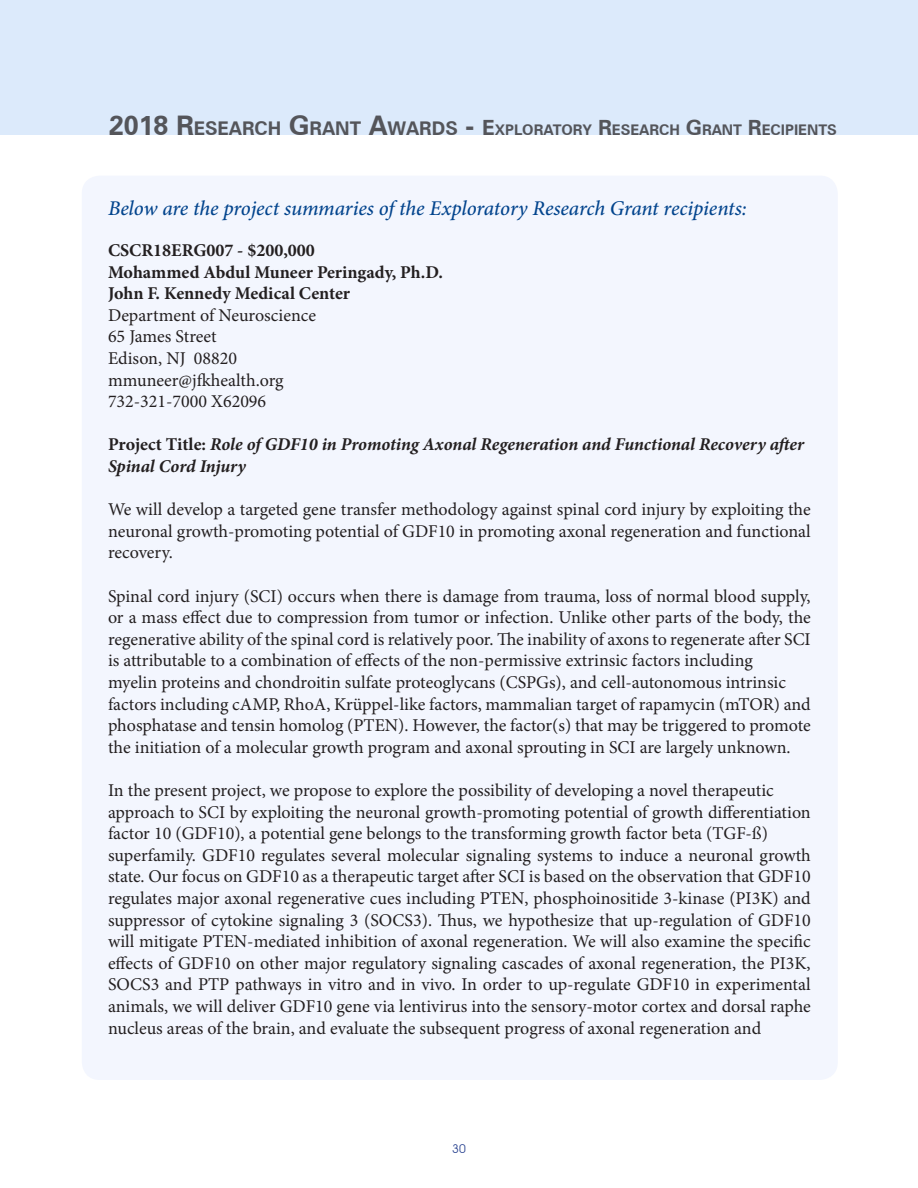
<style>
.page{position:relative;width:918px;height:1188px;background:#fff}
.page>*{position:absolute;margin:0;border:0;box-sizing:border-box;transform-origin:0 0}
.t1{font:italic 500 21px "Minion Pro";letter-spacing:-.01em;color:#02448d}
.t2{font:18px/21.6px "Minion Pro";color:#231f20;text-align:justify}
.t3{font:italic 700 18px/21.6px "Minion Pro";letter-spacing:-.005em;color:#231f20}
.t4{font:700 18px "Minion Pro";color:#231f20}
.t5{font:700 14.7px "Zurich BT";color:#54555a}
.t6{font:12px "Avant Garde IT Cby BT";color:#253f8e}
.s1{font-size:27px}
.s2{font-size:18.9px}
.s3{font-size:21px}
.s4{font-style:normal}
</style>
<div class="page">
<div style="left:0;top:0;width:918px;height:135px;background:#dceafb"></div>
<div style="left:82px;top:176px;width:756px;height:904px;background:#f3f6fe;border-radius:18px"></div>
<p class="t5" style="left:109px;top:121px;width:730px"><span class="s1">2018 R</span><span class="s2">ESEARCH</span> <span class="s1">G</span><span class="s2">RANT</span> <span class="s1">A</span><span class="s2">WARDS</span> <span class="s1">-</span> <span class="s3">E</span>XPLORATORY <span class="s3">R</span>ESEARCH <span class="s3">G</span>RANT <span class="s3">R</span>ECIPIENTS</p>
<p class="t1" style="left:108px;top:194px;width:640px">Below are the project summaries of the Exploratory Research Grant recipients:</p>
<p class="t4" style="left:108px;top:238px;width:208px">CSCR18ERG007 - $200,000</p>
<p class="t4" style="left:108px;top:259px;width:336px">Mohammed Abdul Muneer Peringady, Ph.D.</p>
<p class="t4" style="left:108px;top:281px;width:244px">John F. Kennedy Medical Center</p>
<p class="t2" style="left:108px;top:304px;width:210px">Department of Neuroscience</p>
<p class="t2" style="left:108px;top:326px;width:110px">65 James Street</p>
<p class="t2" style="left:108px;top:348px;width:131px">Edison, NJ 08820</p>
<p class="t2" style="left:108px;top:369px;width:177px">mmuneer@jfkhealth.org</p>
<p class="t2" style="left:108px;top:391px;width:160px">732-321-7000 X62096</p>
<p class="t3" style="left:108px;top:434px;width:698px"><span class="s4">Project Title:</span> Role of GDF10 in Promoting Axonal Regeneration and Functional Recovery after<br>Spinal Cord Injury</p>
<p class="t2" style="left:108px;top:499px;width:704px">We will develop a targeted gene transfer methodology against spinal cord injury by exploiting the neuronal growth-promoting potential of GDF10 in promoting axonal regeneration and functional recovery.</p>
<p class="t2" style="left:108px;top:585px;width:704px">Spinal cord injury (SCI) occurs when there is damage from trauma, loss of normal blood supply, or a mass effect due to compression from tumor or infection. Unlike other parts of the body, the regenerative ability of the spinal cord is relatively poor. The inability of axons to regenerate after SCI is attributable to a combination of effects of the non-permissive extrinsic factors including</p>
<p class="t2" style="left:108px;top:672px;width:680px">myelin proteins and chondroitin sulfate proteoglycans (CSPGs), and cell-autonomous intrinsic</p>
<p class="t2" style="left:108px;top:693px;width:704px">factors including cAMP, RhoA, Krüppel-like factors, mammalian target of rapamycin (mTOR) and phosphatase and tensin homolog (PTEN). However, the factor(s) that may be triggered to promote the initiation of a molecular growth program and axonal sprouting in SCI are largely unknown.</p>
<p class="t2" style="left:108px;top:780px;width:667px">In the present project, we propose to explore the possibility of developing a novel therapeutic</p>
<p class="t2" style="left:108px;top:801px;width:704px">approach to SCI by exploiting the neuronal growth-promoting potential of growth differentiation factor 10 (GDF10), a potential gene belongs to the transforming growth factor beta (TGF-ß)</p>
<p class="t2" style="left:108px;top:844px;width:704px">superfamily. GDF10 regulates several molecular signaling systems to induce a neuronal growth state. Our focus on GDF10 as a therapeutic target after SCI is based on the observation that GDF10 regulates major axonal regenerative cues including PTEN, phosphoinositide 3-kinase (PI3K) and suppressor of cytokine signaling 3 (SOCS3). Thus, we hypothesize that up-regulation of GDF10 will mitigate PTEN-mediated inhibition of axonal regeneration. We will also examine the specific effects of GDF10 on other major regulatory signaling cascades of axonal regeneration, the PI3K, SOCS3 and PTP pathways in vitro and in vivo. In order to up-regulate GDF10 in experimental animals, we will deliver GDF10 gene via lentivirus into the sensory-motor cortex and dorsal raphe nucleus areas of the brain, and evaluate the subsequent progress of axonal regeneration and</p>
<p class="t6" style="left:452px;top:1141px;width:15px">30</p>
</div>
